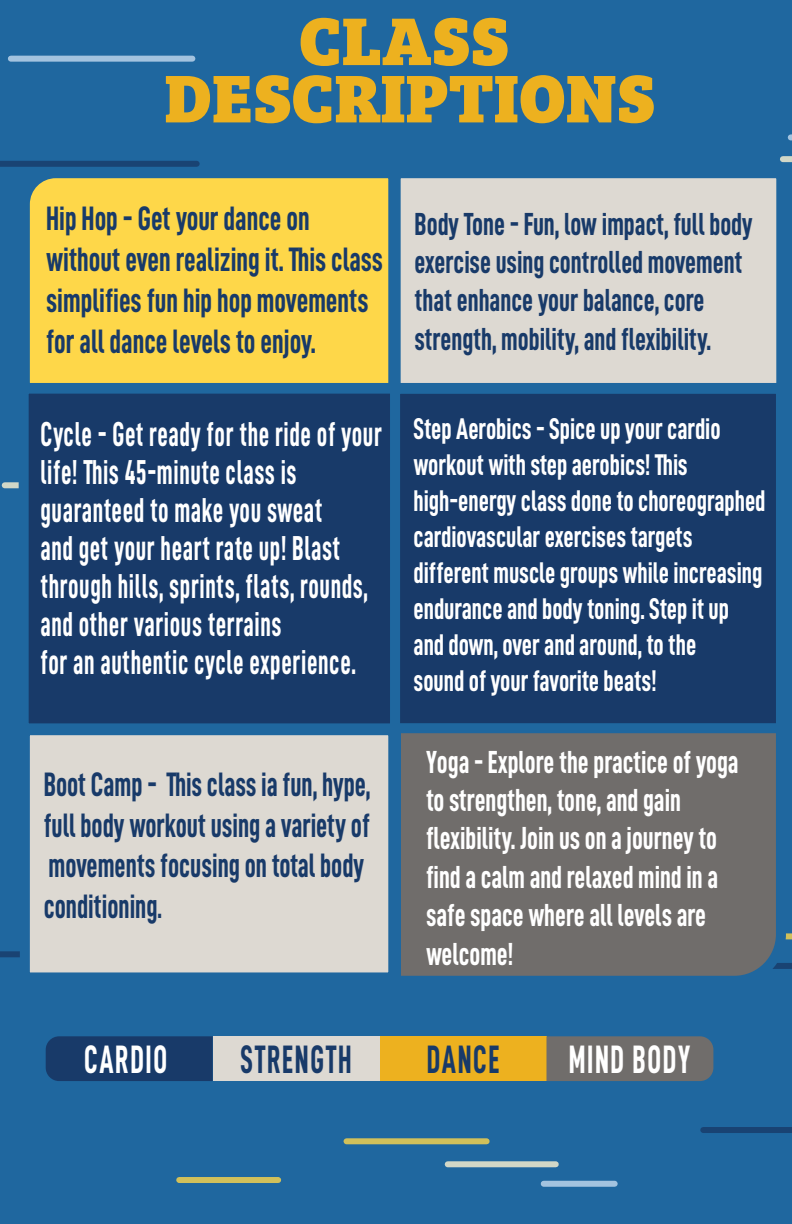
<style>
.page{position:relative;width:792px;height:1224px;background:#1f679f}
.page>*{position:absolute;margin:0;border:0;box-sizing:border-box;transform-origin:0 0}
.t1{font:69.8px/57.4px "Bree Serif Eb";color:#edb11f;text-align:center}
.t2{font:39.8px "D DIN Condensed Bold";letter-spacing:.055em;color:#fff;scale:.74 1}
.t3{font:39.8px "D DIN Condensed Bold";letter-spacing:.055em;color:#183a69;scale:.74 1}
.t4{font:34.6px/38px "D DIN Condensed Bold";letter-spacing:.025em;color:#fff;scale:.74 1}
.t5{font:34px/40.8px "D DIN Condensed Bold";color:#183a69;scale:.83 1}
.t6{font:34px/40.8px "D DIN Condensed Bold";color:#183a69;scale:.8 1}
.t7{font:32px/38.4px "D DIN Condensed Bold";color:#fff;scale:.83 1}
.t8{font:32px/38.4px "D DIN Condensed Bold";color:#183a69;scale:.83 1}
.t9{font:30px/36px "D DIN Condensed Bold";color:#fff;scale:.83 1}
.s1{font-size:32px}
</style>
<div class="page">
<div style="left:11px;top:56px;width:181px;height:6px;background:#a3c3df"></div>
<div style="left:703px;top:1127px;width:89px;height:6px;background:#194373"></div>
<div style="left:771px;top:963px;width:21px;height:6px;background:#194373"></div>
<div style="left:783px;top:156px;width:9px;height:6px;background:#d1d7c7"></div>
<div style="left:544px;top:1181px;width:71px;height:6px;background:#a3c3df"></div>
<div style="left:179px;top:1177px;width:99px;height:6px;background:#d1c05a"></div>
<div style="left:0;top:161px;width:197px;height:6px;background:#194373"></div>
<svg style="left:5px;top:482px;width:14px;height:6px"></svg>
<div style="left:448px;top:1161px;width:108px;height:6px;background:#d1d7c7"></div>
<div style="left:0;top:951px;width:190px;height:6px;background:#194373"></div>
<div style="left:347px;top:1138px;width:140px;height:6px;background:#d1c05a"></div>
<svg style="left:29px;top:163px;width:360px;height:220px;background:#edce4f"></svg>
<div style="left:391px;top:168px;width:395px;height:225px;background:#ddd9d2;border:10px solid #1f679f"></div>
<div style="left:19px;top:384px;width:381px;height:349px;background:#183a69;border:10px solid #1f679f"></div>
<div style="left:390px;top:384px;width:396px;height:351px;background:#183a69;border:10px solid #1f679f"></div>
<svg style="left:386px;top:718px;width:405px;height:258px;background:#676b6f"></svg>
<div style="left:46px;top:1036px;width:167px;height:45px;background:#183a69"></div>
<div style="left:213px;top:1036px;width:167px;height:45px;background:#ddd9d2"></div>
<div style="left:380px;top:1036px;width:166px;height:45px;background:#edb11f"></div>
<div style="left:546px;top:1036px;width:167px;height:45px;background:#706d6b"></div>
<div style="left:20px;top:725px;width:378px;height:257px;background:#ddd9d2;border:10px solid #1f679f"></div>
<h1 class="t1" style="left:164px;top:7px;width:493px">CLASS<br>DESCRIPTIONS</h1>
<p class="t5" style="left:46px;top:198px;width:407px">Hip Hop - Get your dance on without even realizing it. This class simplifies fun hip hop movements for all dance levels to enjoy.</p>
<p class="t4" style="left:40px;top:415px;width:463px">Cycle - Get ready for the ride of your life! This 45-minute class is guaranteed to make you sweat<br>and get your heart rate up! Blast through hills, sprints, flats, rounds, and other various terrains<br>for an authentic cycle experience.</p>
<p class="t6" style="left:44px;top:763px;width:410px">Boot Camp - This class ia fun, hype, full body workout using a variety of movements focusing on total body conditioning<span class="s1">.</span></p>
<p class="t8" style="left:415px;top:204px;width:409px">Body Tone - Fun, low impact, full body exercise using controlled movement that enhance your balance, core strength, mobility, and flexibility.</p>
<p class="t9" style="left:414px;top:410px;width:426px">Step Aerobics - Spice up your cardio workout with step aerobics! This high-energy class done to choreographed cardiovascular exercises targets different muscle groups while increasing endurance and body toning. Step it up and down, over and around, to the<br>sound of your favorite beats!</p>
<p class="t7" style="left:426px;top:742px;width:378px">Yoga - Explore the practice of yoga to strengthen, tone, and gain flexibility. Join us on a journey to find a calm and relaxed mind in a safe space where all levels are welcome!</p>
<h2 class="t2" style="left:84px;top:1038px;width:114px">CARDIO</h2>
<h2 class="t3" style="left:241px;top:1038px;width:152px">STRENGTH</h2>
<h2 class="t3" style="left:427px;top:1038px;width:100px">DANCE</h2>
<h2 class="t2" style="left:569px;top:1038px;width:166px">MIND BODY</h2>
</div>
